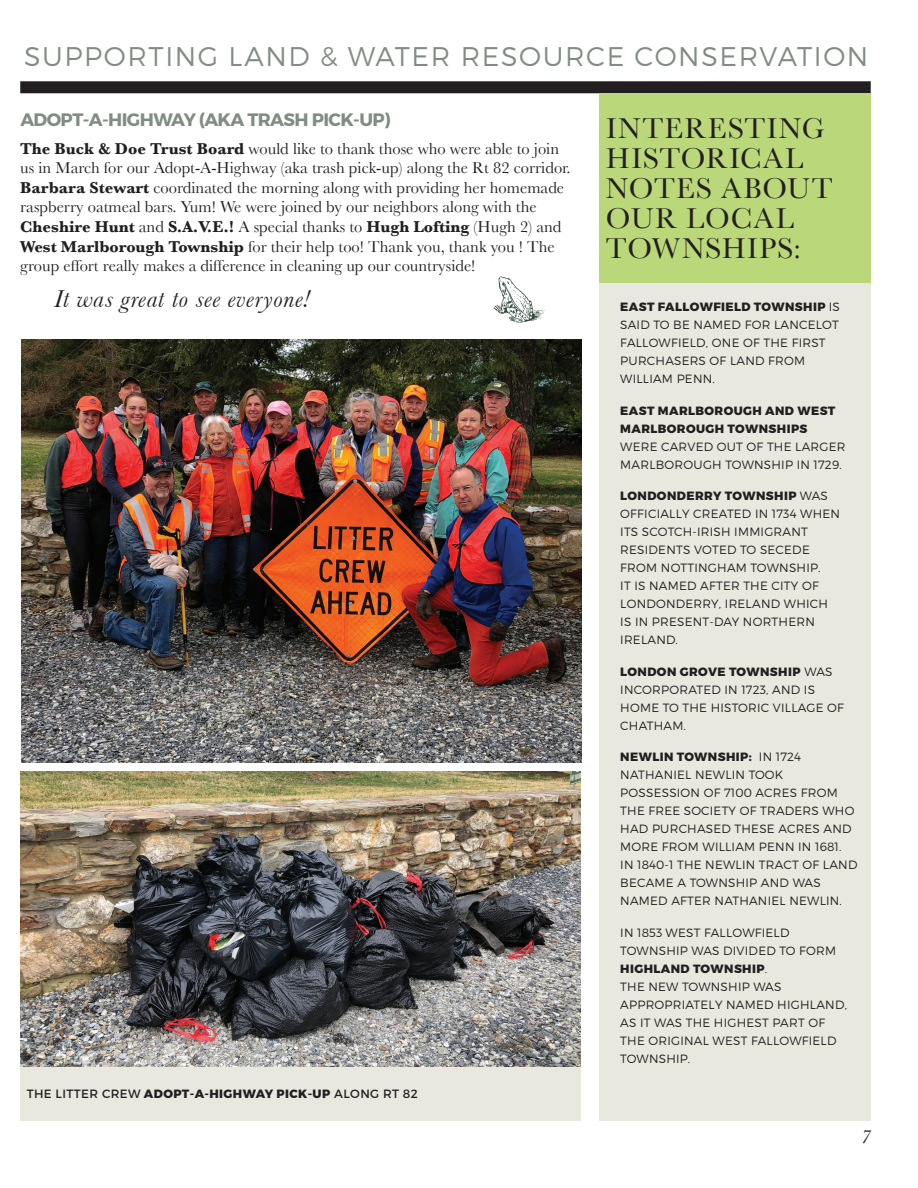
<style>
.page{position:relative;width:918px;height:1188px;background:#fff}
.page>*{position:absolute;margin:0;border:0;box-sizing:border-box;transform-origin:0 0}
.t1{font:30px/30px "Baskerville";letter-spacing:.05em;color:#231f20}
.t2{font:300 27px "Montserrat";letter-spacing:.06em;color:#818d83}
.t3{font:italic 25.5px "Baskerville";letter-spacing:.025em;color:#231f20}
.t4{font:italic 19.5px "Baskerville";color:#231f20}
.t5{font:700 18px "Montserrat";letter-spacing:-.03em;color:#818d83}
.t6{font:16.5px/19.5px "Baskerville";color:#231f20}
.t7{font:300 12px/18px "Montserrat";letter-spacing:.02em;color:#231f20}
.t8{font:12px "Montserrat";letter-spacing:.035em;color:#231f20}
.t9{font:800 12px/18px "Montserrat";letter-spacing:.035em;color:#231f20}
.s1{font-weight:700}
.s2{font-weight:800}
</style>
<div class="page">
<div style="left:20px;top:81px;width:851px;height:12px;background:#231f20"></div>
<div style="left:599px;top:197px;width:272px;height:923px;background:#e9e8df"></div>
<img style="left:20px;top:772px;width:561px;height:295px">
<img style="left:21px;top:340px;width:560px;height:422px">
<div style="left:599px;top:93px;width:272px;height:189px;background:#bad87a"></div>
<div style="left:20px;top:1067px;width:561px;height:53px;background:#e9e8df"></div>
<svg style="left:494px;top:276px;width:51px;height:47px"></svg>
<h2 class="t2" style="left:24px;top:40px;width:846px">SUPPORTING LAND &amp; WATER R ESOURCE CONSERVATION</h2>
<h3 class="t5" style="left:20px;top:108px;width:372px">ADOPT-A-HIGHWAY (AKA TRASH PICK-UP)</h3>
<p class="t6" style="left:20px;top:139px;width:552px"><span class="s1">The Buck &amp; Doe Trust Board</span> would like to thank those who were able to join us in March for our Adopt-A-Highway (aka trash pick-up) along the Rt 82 corridor.<br><span class="s1">Barbara Stewart</span> coordinated the morning along with providing her homemade raspberry oatmeal bars. Yum! We were joined by our neighbors along with the <span class="s1">Cheshire Hunt</span> and <span class="s1">S.A.V.E.!</span> A special thanks to <span class="s1">Hugh Lofting</span> (Hugh 2) and <span class="s1">West Marlborough Township</span> for their help too! Thank you, thank you ! The group effort really makes a difference in cleaning up our countryside!</p>
<h3 class="t3" style="left:54px;top:283px;width:257px">It was great to see everyone!</h3>
<p class="t8" style="left:27px;top:1086px;width:393px">THE LITTER CREW <span class="s2">ADOPT-A-HIGHWAY PICK-UP</span> ALONG RT 82</p>
<h1 class="t1" style="left:606px;top:113px;width:141px">Interestin</h1>
<h1 class="t1" style="left:802px;top:113px;width:25px">g</h1>
<h1 class="t1" style="left:606px;top:143px;width:21px">histo</h1>
<h1 class="t1" style="left:706px;top:143px;width:43px">rical</h1>
<h1 class="t1" style="left:606px;top:173px;width:24px">not</h1>
<h1 class="t1" style="left:676px;top:173px;width:68px">es abo</h1>
<h1 class="t1" style="left:787px;top:173px;width:35px">ut</h1>
<h1 class="t1" style="left:606px;top:203px;width:103px">our local townships</h1>
<h1 class="t1" style="left:794px;top:233px;width:9px">:</h1>
<p class="t7" style="left:620px;top:298px;width:220px"><span class="s2">EAST FALLOWFIELD TOWNSHIP</span> IS<br>SAID TO BE NAM ED FOR LANCELOT<br>FALLOWFIELD, ONE OF THE FIRST<br>PURCHASERS OF LAND FROM<br>WILLIAM PENN.</p>
<p class="t9" style="left:620px;top:402px;width:217px">EAST MARLBOROUGH AND WEST<br>MARLBOROUGH TOWNSHIPS</p>
<p class="t7" style="left:620px;top:437px;width:227px">WERE CARVED OUT OF THE LARGER<br>MARLBOROUGH TOWNSHIP IN 1729.</p>
<p class="t7" style="left:620px;top:487px;width:221px"><span class="s2">LONDONDERRY TOWNSHIP</span> WAS<br>OFFICIALLY CREATED IN 1734 WHEN<br>ITS SCOTCH-I RISH IMM IGRANT<br>RESIDENTS VOTED TO SECEDE<br>FROM NOTTINGHAM TOWNSHIP.<br>IT IS NAM ED AFTER THE CITY OF<br>LONDONDERRY, I RELAND WHICH<br>IS IN PRESENT-DAY NORTHERN<br>I RELAND.</p>
<p class="t7" style="left:620px;top:662px;width:225px"><span class="s2">LONDON GROVE TOWNSHIP</span> WAS<br>INCORPORATED IN 1723, AND IS<br>HOM E TO THE HISTORIC VILLAGE OF<br>CHATHAM .</p>
<p class="t7" style="left:620px;top:748px;width:239px"><span class="s2">NEWLIN TOWNSHIP:</span> I N 1724<br>NATHANIEL N EWLIN TOOK<br>POSS ESS ION OF 7100 ACRES FROM<br>THE FREE SOCIETY OF TRADERS WHO<br>HAD PURCHASED THESE ACRES AND<br>MORE FROM WILLIAM PENN IN 1681.<br>I N 1840-1 THE N EWLIN TRACT OF LAND<br>BECAM E A TOWNSHIP AND WAS<br>NAM ED AFTER NATHANIEL N EWLIN.</p>
<p class="t7" style="left:620px;top:923px;width:228px">IN 1853 WEST FALLOWFIELD<br>TOWNSHIP WAS DIVIDED TO FORM<br><span class="s2">HIGHLAND TOWNSHIP</span>.<br>THE NEW TOWNSHIP WAS<br>APPROPRIATELY NAM ED H IGHLAND,<br>AS IT WAS THE HIGHEST PART OF<br>THE ORIGINAL WEST FALLOWFIELD<br>TOWNSHIP.</p>
<h3 class="t4" style="left:861px;top:1125px;width:11px">7</h3>
</div>
